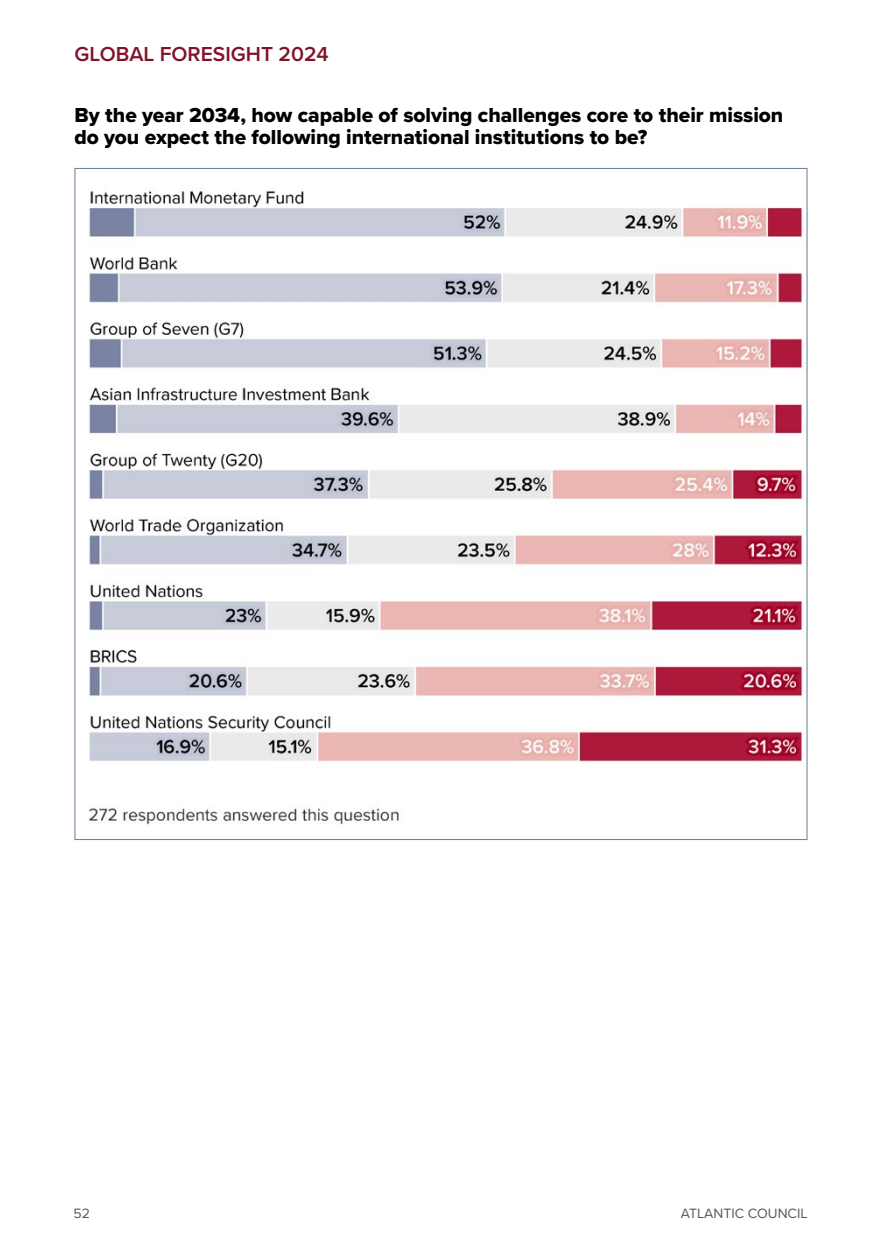
<style>
.page{position:relative;width:882px;height:1260px;background:#fff}
.page>*{position:absolute;margin:0;border:0;box-sizing:border-box;transform-origin:0 0}
._3a_survey_question{font:21px/22.8px "Proxima Nova Extrabld";color:#000}
.t1{font:600 21px "Proxima Nova";color:#801329}
.t2{font:14px "Proxima Nova";color:#58595b}
</style>
<div class="page">
<img style="left:87px;top:191px;width:716px;height:634px">
<p class="t1" style="left:74px;top:39px;width:256px">GLOBAL FORESIGHT 2024</p>
<p class="_3a_survey_question" style="left:74px;top:103px;width:710px">By the year 2034, how capable of solving challenges core to their mission do you expect the following international institutions to be?</p>
<p class="t2" style="left:74px;top:1203px;width:18px">52</p>
<p class="t2" style="left:681px;top:1203px;width:128px">ATLANTIC COUNCIL</p>
</div>
